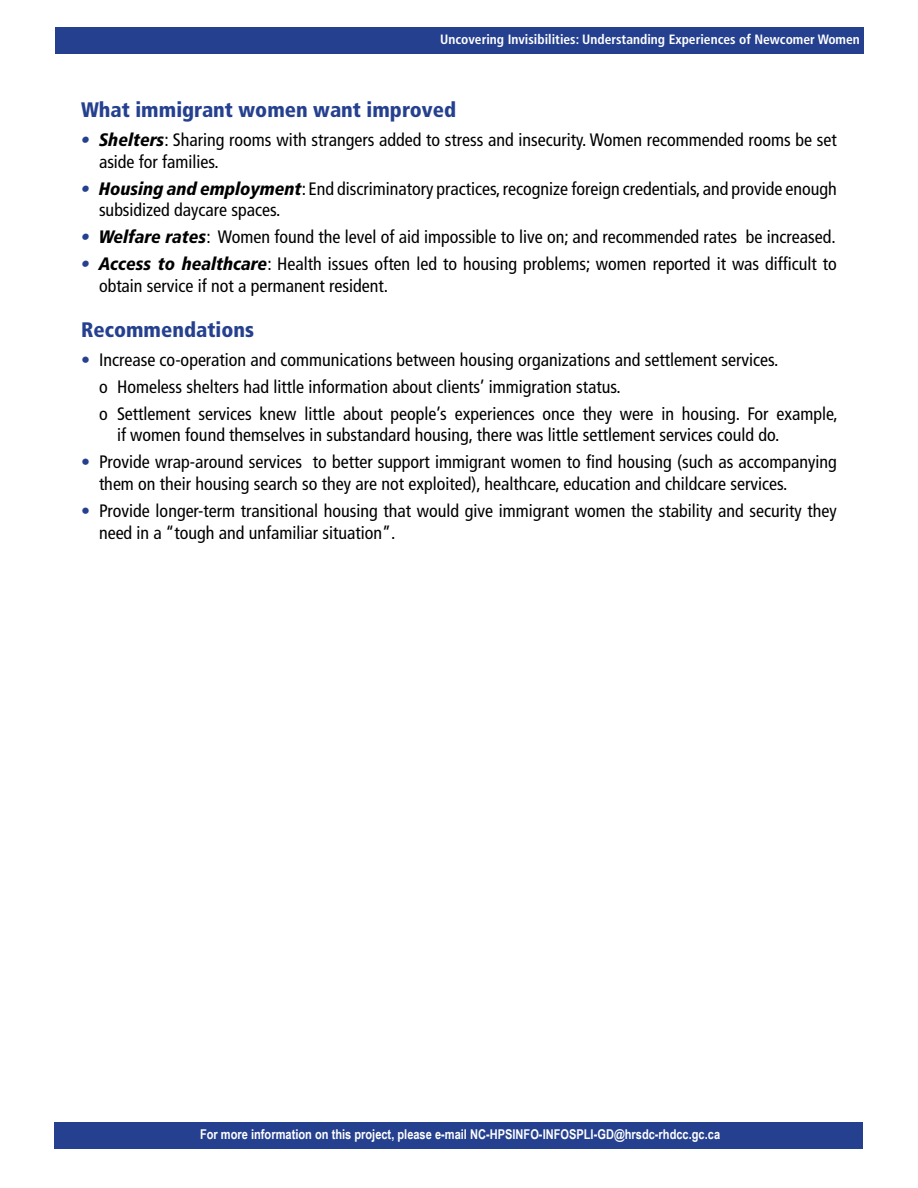
<style>
.page{position:relative;width:918px;height:1188px;background:#fff}
.page>*{position:absolute;margin:0;border:0;box-sizing:border-box;transform-origin:0 0}
.t1{font:900 condensed 21px "Frutiger LT Std";color:#25408f}
.BODY_BULLET_rond{font:condensed 18px/21.6px "Frutiger LT Std";color:#000}
.t2{font:700 13.5px "Arial Narrow";color:#fff}
.t3{font:700 condensed 13.5px "Frutiger LT Std";color:#fff}
.s1{font-family:"Frutiger LT Com";font-weight:900;font-style:italic;color:#25408f}
.s2{font-family:"Frutiger LT Com";font-weight:900;font-style:italic}
.s3{color:#25408f}
</style>
<div class="page">
<div style="left:54px;top:1122px;width:809px;height:26px;background:#25408f"></div>
<div style="left:55px;top:27px;width:809px;height:26px;background:#25408f"></div>
<p class="t3" style="left:440px;top:31px;width:421px">Uncovering Invisibilities: Understanding Experiences of Newcomer Women</p>
<h3 class="t1" style="left:81px;top:97px;width:377px">What immigrant women want improved</h3>
<p class="BODY_BULLET_rond" style="left:99px;top:129px;width:739px;text-indent:-18px"><span class="s1">•</span> <span class="s2">Shelters</span>: Sharing rooms with strangers added to stress and insecurity. Women recommended rooms be set aside for families.</p>
<p class="BODY_BULLET_rond" style="left:99px;top:178px;width:739px;text-indent:-18px"><span class="s1">•</span> <span class="s2">Housing and employment</span>: End discriminatory practices, recognize foreign credentials, and provide enough subsidized daycare spaces.</p>
<p class="BODY_BULLET_rond" style="left:81px;top:227px;width:756px"><span class="s1">•</span> <span class="s2">Welfare rates</span>: Women found the level of aid impossible to live on; and recommended rates be increased.</p>
<p class="BODY_BULLET_rond" style="left:99px;top:254px;width:739px;text-indent:-18px"><span class="s1">•</span> <span class="s2">Access to healthcare</span>: Health issues often led to housing problems; women reported it was difficult to obtain service if not a permanent resident.</p>
<h3 class="t1" style="left:81px;top:317px;width:175px">Recommendations</h3>
<p class="BODY_BULLET_rond" style="left:81px;top:349px;width:699px"><span class="s3">•</span> Increase co-operation and communications between housing organizations and settlement services.</p>
<p class="BODY_BULLET_rond" style="left:99px;top:376px;width:523px">o Homeless shelters had little information about clients’ immigration status.</p>
<p class="BODY_BULLET_rond" style="left:117px;top:403px;width:722px;text-indent:-18px">o Settlement services knew little about people’s experiences once they were in housing. For example, if women found themselves in substandard housing, there was little settlement services could do.</p>
<p class="BODY_BULLET_rond" style="left:99px;top:452px;width:739px;text-indent:-18px"><span class="s3">•</span> Provide wrap-around services to better support immigrant women to find housing (such as accompanying them on their housing search so they are not exploited), healthcare, education and childcare services.</p>
<p class="BODY_BULLET_rond" style="left:99px;top:500px;width:739px;text-indent:-18px"><span class="s3">•</span> Provide longer-term transitional housing that would give immigrant women the stability and security they need in a “tough and unfamiliar situation”.</p>
<p class="t2" style="left:200px;top:1124px;width:522px">For more information on this project, please e-mail NC-HPSINFO-INFOSPLI-GD@hrsdc-rhdcc.gc.ca</p>
</div>
